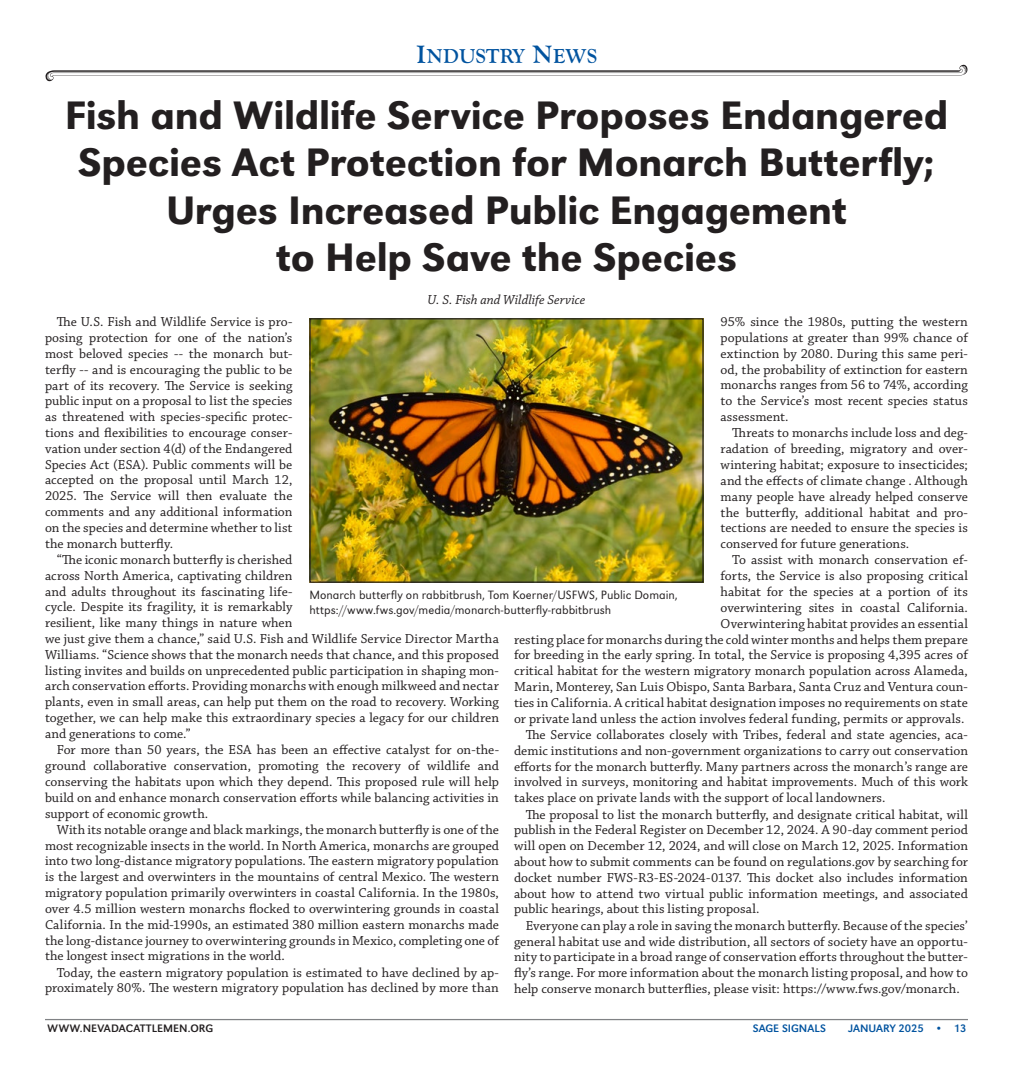
<style>
.page{position:relative;width:1013px;height:1080px;background:#fff}
.page>*{position:absolute;margin:0;border:0;box-sizing:border-box;transform-origin:0 0}
.t1{font:500 41.25px/47.4px "URW Grotesk";letter-spacing:-.005em;color:#231f20;text-align:center}
.t2{font:20px "LTC Goudy Oldstyle Pro Bold SC800";color:#00539f}
.t3{font:13.75px/15.8px "Chaparral Pro";letter-spacing:.005em;color:#231f20;text-align:justify}
.t4{font:italic 13.75px "Chaparral Pro";color:#231f20}
.t5{font:300 12.5px/15px "URW Grotesk Pro";letter-spacing:.005em;color:#231f20}
.t6{font:11.25px "URW Grotesk Pro";color:#00539f}
.t7{font:11.25px "URW Grotesk Pro";letter-spacing:.005em;color:#231f20}
.s1{font-size:25px}
</style>
<div class="page">
<hr style="left:45px;top:1019px;width:923px;height:1px;background:#808285">
<svg style="left:45px;top:64px;width:923px;height:18px"></svg>
<img style="left:311px;top:320px;width:390px;height:261px">
<div style="left:309px;top:318px;width:394px;height:265px;border:1px solid #231f20"></div>
<h2 class="t2" style="left:416px;top:45px;width:182px"><span class="s1">I</span>NDUSTRY <span class="s1">N</span>EWS</h2>
<h1 class="t1" style="left:65px;top:91px;width:884px">Fish and Wildlife Service Proposes Endangered Species Act Protection for Monarch Butterfly; Urges Increased Public Engagement<br>to Help Save the Species</h1>
<p class="t4" style="left:427px;top:292px;width:159px">U. S. Fish and Wildlife Service</p>
<p class="t3" style="left:45px;top:315px;width:249px;text-indent:12px">The U.S. Fish and Wildlife Service is pro&shy;posing protection for one of the nation’s most beloved species -- the monarch but&shy;terfly -- and is encouraging the public to be part of its recovery. The Service is seeking public input on a proposal to list the species as threatened with species-specific protec&shy;tions and flexibilities to encourage conser&shy;vation under section 4(d) of the Endangered Species Act (ESA). Public comments will be accepted on the proposal until March 12, 2025. The Service will then evaluate the comments and any additional information on the species and determine whether to list the monarch butterfly.</p>
<p class="t3" style="left:45px;top:552px;width:455px;text-align:left;text-indent:12px">“The iconic monarch butterfly is cherished<br>across North America, captivating children<br>and adults throughout its fascinating life-<br>cycle. Despite its fragility, it is remarkably<br>resilient, like many things in nature when<br>we just give them a chance,” said U.S. Fish and Wildlife Service Director Martha Williams. “Science shows that the monarch needs that chance, and this proposed listing invites and builds on unprecedented public participation in shaping mon&shy;arch conservation efforts. Providing monarchs with enough milkweed and nectar plants, even in small areas, can help put them on the road to recovery. Working together, we can help make this extraordinary species a legacy for our children and generations to come.”</p>
<p class="t3" style="left:45px;top:743px;width:455px;text-indent:12px">For more than 50 years, the ESA has been an effective catalyst for on-the&shy;ground collaborative conservation, promoting the recovery of wildlife and conserving the habitats upon which they depend. This proposed rule will help build on and enhance monarch conservation efforts while balancing activities in support of economic growth.</p>
<p class="t3" style="left:45px;top:822px;width:455px;text-indent:12px">With its notable orange and black markings, the monarch butterfly is one of the most recognizable insects in the world. In North America, monarchs are grouped into two long-distance migratory populations. The eastern migratory population is the largest and overwinters in the mountains of central Mexico. The western migratory population primarily overwinters in coastal California. In the 1980s, over 4.5 million western monarchs flocked to overwintering grounds in coastal California. In the mid-1990s, an estimated 380 million eastern monarchs made the long-distance journey to overwintering grounds in Mexico, completing one of the longest insect migrations in the world.</p>
<p class="t3" style="left:45px;top:965px;width:455px;text-align:right">Today, the eastern migratory population is estimated to have declined by ap&shy;proximately 80%. The western migratory population has declined by more than</p>
<p class="t3" style="left:720px;top:315px;width:249px">95% since the 1980s, putting the western populations at greater than 99% chance of extinction by 2080. During this same peri&shy;od, the probability of extinction for eastern monarchs ranges from 56 to 74%, according to the Service’s most recent species status assessment.</p>
<p class="t3" style="left:720px;top:426px;width:249px;text-indent:12px">Threats to monarchs include loss and deg&shy;radation of breeding, migratory and over&shy;wintering habitat; exposure to insecticides; and the effects of climate change . Although many people have already helped conserve the butterfly, additional habitat and pro&shy;tections are needed to ensure the species is conserved for future generations.</p>
<p class="t3" style="left:732px;top:553px;width:237px">To assist with monarch conservation ef-</p>
<p class="t3" style="left:720px;top:569px;width:249px">forts, the Service is also proposing critical</p>
<p class="t3" style="left:720px;top:584px;width:249px">habitat for the species at a portion of its</p>
<p class="t3" style="left:720px;top:600px;width:249px">overwintering sites in coastal California.</p>
<p class="t3" style="left:720px;top:616px;width:249px">Overwintering habitat provides an essential</p>
<p class="t3" style="left:514px;top:632px;width:455px">resting place for monarchs during the cold winter months and helps them prepare</p>
<p class="t3" style="left:514px;top:648px;width:455px">for breeding in the early spring. In total, the Service is proposing 4,395 acres of</p>
<p class="t3" style="left:514px;top:663px;width:455px">critical habitat for the western migratory monarch population across Alameda,</p>
<p class="t3" style="left:514px;top:679px;width:455px">Marin, Monterey, San Luis Obispo, Santa Barbara, Santa Cruz and Ventura coun-</p>
<p class="t3" style="left:514px;top:695px;width:455px">ties in California. A critical habitat designation imposes no requirements on state</p>
<p class="t3" style="left:514px;top:711px;width:452px">or private land unless the action involves federal funding, permits or approvals.</p>
<p class="t3" style="left:525px;top:727px;width:444px">The Service collaborates closely with Tribes, federal and state agencies, aca-</p>
<p class="t3" style="left:514px;top:743px;width:455px">demic institutions and non-government organizations to carry out conservation</p>
<p class="t3" style="left:514px;top:759px;width:455px">efforts for the monarch butterfly. Many partners across the monarch’s range are</p>
<p class="t3" style="left:514px;top:775px;width:455px">involved in surveys, monitoring and habitat improvements. Much of this work</p>
<p class="t3" style="left:514px;top:791px;width:373px">takes place on private lands with the support of local landowners.</p>
<p class="t3" style="left:525px;top:807px;width:444px">The proposal to list the monarch butterfly, and designate critical habitat, will</p>
<p class="t3" style="left:514px;top:823px;width:455px">publish in the Federal Register on December 12, 2024. A 90-day comment period</p>
<p class="t3" style="left:514px;top:838px;width:455px">will open on December 12, 2024, and will close on March 12, 2025. Information</p>
<p class="t3" style="left:514px;top:854px;width:455px">about how to submit comments can be found on regulations.gov by searching for</p>
<p class="t3" style="left:514px;top:870px;width:455px">docket number FWS-R3-ES-2024-0137. This docket also includes information</p>
<p class="t3" style="left:514px;top:886px;width:455px">about how to attend two virtual public information meetings, and associated</p>
<p class="t3" style="left:514px;top:902px;width:247px">public hearings, about this listing proposal.</p>
<p class="t3" style="left:525px;top:918px;width:443px">Everyone can play a role in saving the monarch butterfly. Because of the species’</p>
<p class="t3" style="left:514px;top:934px;width:455px">general habitat use and wide distribution, all sectors of society have an opportu-</p>
<p class="t3" style="left:514px;top:950px;width:455px">nity to participate in a broad range of conservation efforts throughout the butter-</p>
<p class="t3" style="left:514px;top:965px;width:455px">fly’s range. For more information about the monarch listing proposal, and how to</p>
<p class="t3" style="left:514px;top:981px;width:447px">help conserve monarch butterflies, please visit: https://www.fws.gov/monarch.</p>
<p class="t5" style="left:309px;top:588px;width:370px">Monarch butterfly on rabbitbrush, Tom Koerner/USFWS, Public Domain, https://www.fws.gov/media/monarch-butterfly-rabbitbrush</p>
<p class="t7" style="left:48px;top:1022px;width:167px">WWW.NEVADACATTLEMEN.ORG</p>
<p class="t6" style="left:752px;top:1022px;width:75px">SAGE SIGNALS</p>
<p class="t6" style="left:848px;top:1022px;width:119px">JANUARY 2025 • 13</p>
</div>
